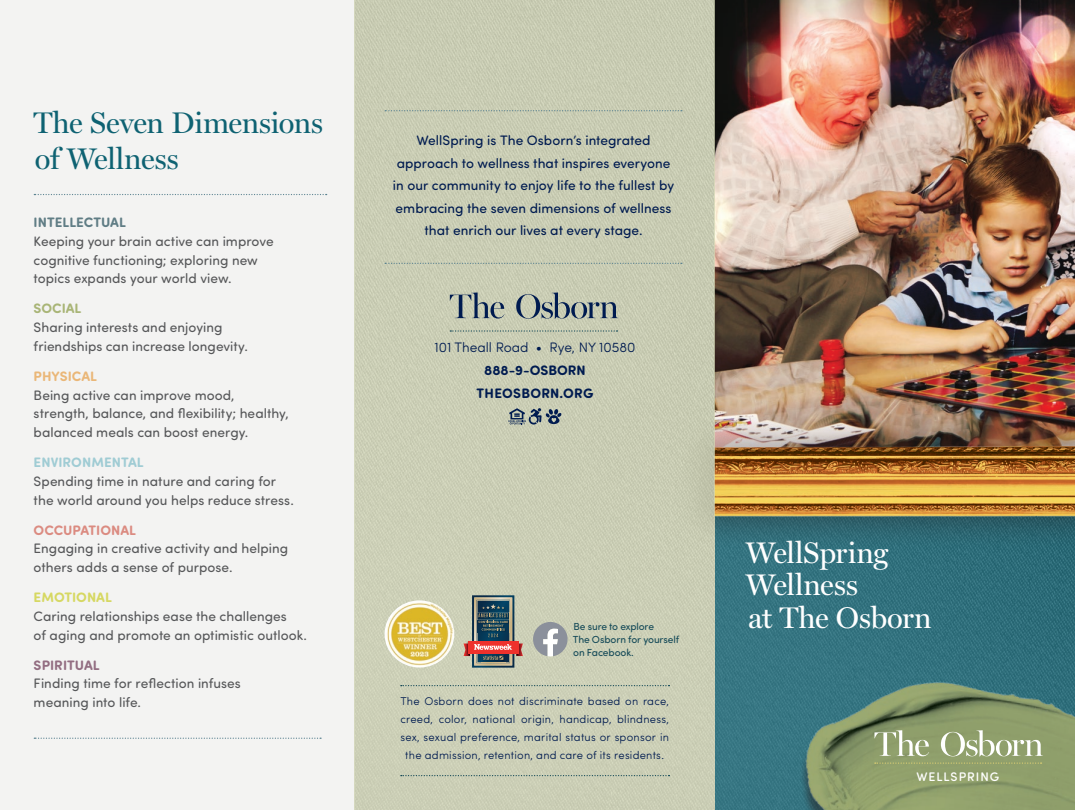
<style>
.page{position:relative;width:1075px;height:810px;background:#fff}
.page>*{position:absolute;margin:0;border:0;box-sizing:border-box;transform-origin:0 0}
.t1{font:30px/32.5px "Miller Display";letter-spacing:-.01em;color:#fff}
.t2{font:30px/36.2px "Miller Display";letter-spacing:-.015em;color:#0e6272}
.t3{font:13.75px/18.8px "Sofia Pro Soft";letter-spacing:.005em;color:#57585a}
.t4{font:13.75px/22.5px "Sofia Pro Soft";letter-spacing:.005em;color:#001b50;text-align:center}
.t5{font:300 13.75px "Sofia Pro Soft";color:#001b50}
.t6{font:700 13.75px/23.1px "Sofia Pro Soft";letter-spacing:.02em;color:#001b50;text-align:center}
.t7{font:700 13.75px "Sofia Pro Soft";color:#a0ccd4}
.t8{font:700 13.75px "Sofia Pro Soft";color:#607d85}
.t9{font:700 13.75px "Sofia Pro Soft";color:#db8b81}
.t10{font:700 13.75px "Sofia Pro Soft";color:#d6d862}
.t11{font:700 13.75px "Sofia Pro Soft";color:#936e82}
.t12{font:700 13.75px "Sofia Pro Soft";color:#eab778}
.t13{font:700 13.75px "Sofia Pro Soft";color:#a9b577}
.t14{font:500 12.5px "Sofia Pro Soft";letter-spacing:.075em;color:#fff}
.t15{font:300 11.25px/18.1px "Sofia Pro Soft";letter-spacing:.02em;color:#001b50;text-align:center}
.t16{font:10.25px/13.4px "Sofia Pro Soft";letter-spacing:-.01em;color:#154a58}
</style>
<div class="page">
<div style="left:714px;top:0;width:360px;height:810px;background:linear-gradient(to right,#377683,#2c6b77)"></div>
<img style="left:714px;top:596px;width:360px;height:214px">
<img style="left:714px;top:0;width:360px;height:408px">
<div style="left:671px;top:408px;width:403px;height:145px;background:#231f20;opacity:.35"></div>
<img style="left:714px;top:432px;width:360px;height:97px">
<svg style="left:874px;top:730px;width:168px;height:34px;background:#a3af84"></svg>
<div style="left:0;top:0;width:354px;height:810px;background:#efefee"></div>
<svg style="left:34px;top:738px;width:287px;height:1px"></svg>
<svg style="left:34px;top:194px;width:293px;height:1px"></svg>
<div style="left:354px;top:0;width:360px;height:810px;background:#cacdb5"></div>
<svg style="left:533px;top:622px;width:34px;height:34px"></svg>
<img style="left:384px;top:600px;width:70px;height:68px">
<svg style="left:463px;top:595px;width:60px;height:73px"></svg>
<svg style="left:401px;top:775px;width:268px;height:1px"></svg>
<svg style="left:401px;top:685px;width:268px;height:1px"></svg>
<svg style="left:508px;top:408px;width:53px;height:17px"></svg>
<svg style="left:450px;top:292px;width:54px;height:27px"></svg>
<svg style="left:516px;top:292px;width:102px;height:27px"></svg>
<svg style="left:450px;top:330px;width:167px;height:2px"></svg>
<svg style="left:385px;top:110px;width:297px;height:1px"></svg>
<svg style="left:385px;top:263px;width:297px;height:1px"></svg>
<h1 class="t2" style="left:34px;top:104px;width:291px">The Seven Dimensions of Wellness</h1>
<p class="t8" style="left:34px;top:212px;width:94px">INTELLECTUAL</p>
<p class="t3" style="left:34px;top:231px;width:241px">Keeping your brain active can improve cognitive functioning; exploring new topics expands your world view.</p>
<p class="t13" style="left:34px;top:298px;width:49px">SOCIAL</p>
<p class="t3" style="left:34px;top:317px;width:216px">Sharing interests and enjoying friendships can increase longevity.</p>
<p class="t12" style="left:34px;top:366px;width:65px">PHYSICAL</p>
<p class="t3" style="left:34px;top:385px;width:256px">Being active can improve mood, strength, balance, and flexibility; healthy, balanced meals can boost energy.</p>
<p class="t7" style="left:34px;top:452px;width:111px">ENVIRONMENTAL</p>
<p class="t3" style="left:34px;top:471px;width:262px">Spending time in nature and caring for the world around you helps reduce stress.</p>
<p class="t9" style="left:34px;top:520px;width:104px">OCCUPATIONAL</p>
<p class="t3" style="left:34px;top:539px;width:256px">Engaging in creative activity and helping others adds a sense of purpose.</p>
<p class="t10" style="left:34px;top:587px;width:80px">EMOTIONAL</p>
<p class="t3" style="left:34px;top:606px;width:275px">Caring relationships ease the challenges<br>of aging and promote an optimistic outlook.</p>
<p class="t11" style="left:34px;top:655px;width:67px">SPIRITUAL</p>
<p class="t3" style="left:34px;top:674px;width:209px">Finding time for reflection infuses meaning into life.</p>
<p class="t4" style="left:393px;top:128px;width:283px">WellSpring is The Osborn’s integrated approach to wellness that inspires everyone in our community to enjoy life to the fullest by embracing the seven dimensions of wellness that enrich our lives at every stage.</p>
<p class="t5" style="left:434px;top:338px;width:202px">101 Theall Road • Rye, NY 10580</p>
<p class="t6" style="left:476px;top:358px;width:118px">888-9-OSBORN<br>THEOSBORN.ORG</p>
<p class="t16" style="left:572px;top:619px;width:108px">Be sure to explore<br>The Osborn for yourself on Facebook.</p>
<p class="t15" style="left:400px;top:692px;width:270px">The Osborn does not discriminate based on race, creed, color, national origin, handicap, blindness, sex, sexual preference, marital status or sponsor in the admission, retention, and care of its residents.</p>
<h1 class="t1" style="left:745px;top:536px;width:187px">WellSpring<br>Wellness<br>at The Osborn</h1>
<p class="t14" style="left:916px;top:767px;width:84px">WELLSPRING</p>
</div>
